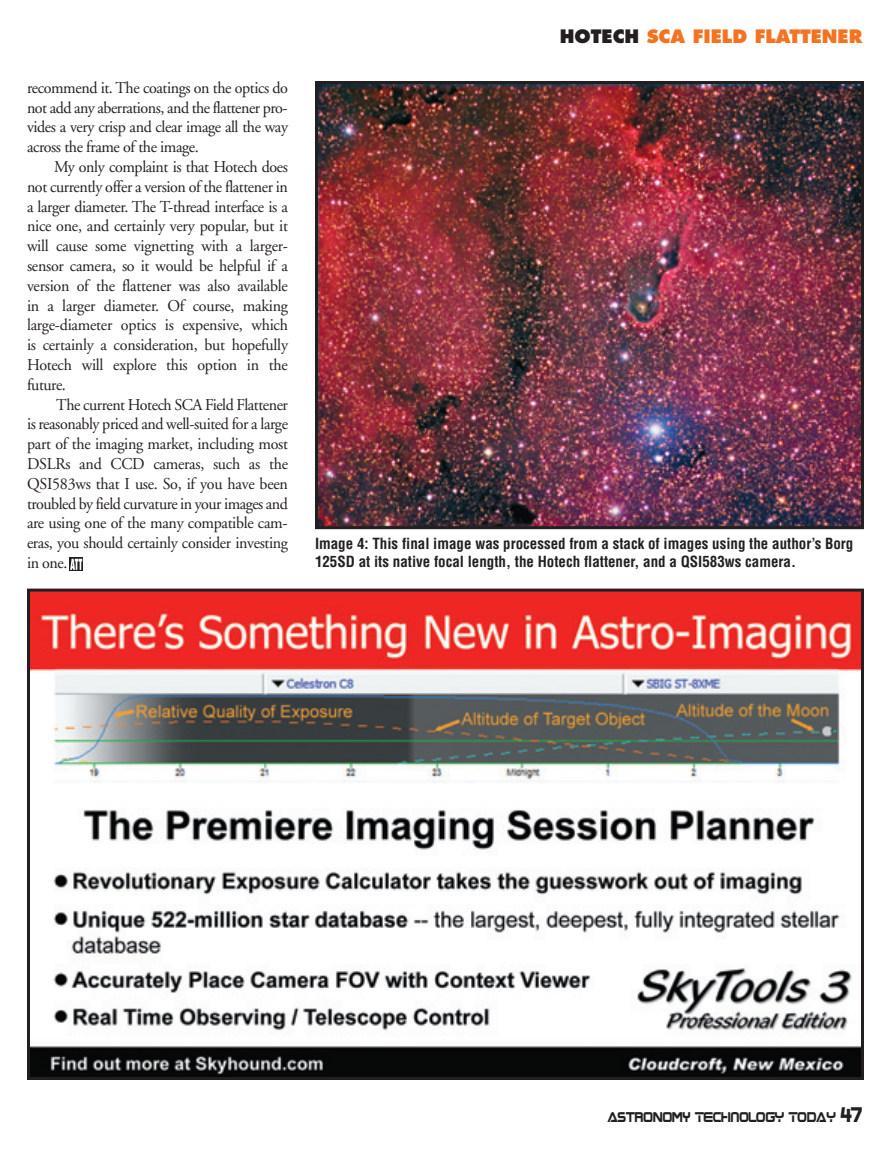
<style>
.page{position:relative;width:891px;height:1161px;background:#fff}
.page>*{position:absolute;margin:0;border:0;box-sizing:border-box;transform-origin:0 0}
.t1{font:800 18px "Futura";color:#f47321}
.t2{font:16.5px/19.8px "Adobe Garamond";letter-spacing:-.02em;color:#231f20;text-align:justify}
.t3{font:700 condensed 15px/18px "Helvetica";color:#231f20}
.t4{font:11.4px "Boom Box";color:#231f20;scale:.9 1}
.s1{color:#231f20}
.s2{font-size:17.1px}
</style>
<div class="page">
<svg style="left:69px;top:557px;width:14px;height:14px"></svg>
<svg style="left:70px;top:559px;width:12px;height:11px"></svg>
<img style="left:319px;top:85px;width:541px;height:440px">
<div style="left:315px;top:81px;width:549px;height:448px;border:3px solid #231f20"></div>
<img style="left:31px;top:593px;width:829px;height:483px">
<div style="left:27px;top:589px;width:837px;height:491px;border:3px solid #231f20"></div>
<p class="t2" style="left:27px;top:79px;width:263px">recommend it. The coatings on the optics do not add any aberrations, and the flattener pro&shy;vides a very crisp and clear image all the way across the frame of the image.</p>
<p class="t2" style="left:27px;top:158px;width:263px;text-indent:27px">My only complaint is that Hotech does not currently offer a version of the flattener in a larger diameter. The T-thread interface is a nice one, and certainly very popular, but it will cause some vignetting with a larger&shy;sensor camera, so it would be helpful if a version of the flattener was also available in a larger diameter. Of course, making large-diameter optics is expensive, which is certainly a consideration, but hopefully Hotech will explore this option in the future.</p>
<p class="t2" style="left:27px;top:396px;width:263px;text-indent:29px">The current Hotech SCA Field Flattener is reasonably priced and well-suited for a large part of the imaging market, including most DSLRs and CCD cameras, such as the QSI583ws that I use. So, if you have been troubled by field curvature in your images and are using one of the many compatible cam&shy;eras, you should certainly consider investing in one.</p>
<p class="t1" style="left:560px;top:28px;width:304px"><span class="s1">HOTECH</span> SCA FIELD FLATTENER</p>
<p class="t3" style="left:315px;top:536px;width:540px">Image 4: This final image was processed from a stack of images using the author’s Borg<br>125SD at its native focal length, the Hotech flattener, and a QSI583ws camera.</p>
<p class="t4" style="left:607px;top:1111px;width:285px">ASTRONOMY TECHNOLOGY TODAY <span class="s2">47</span></p>
</div>
